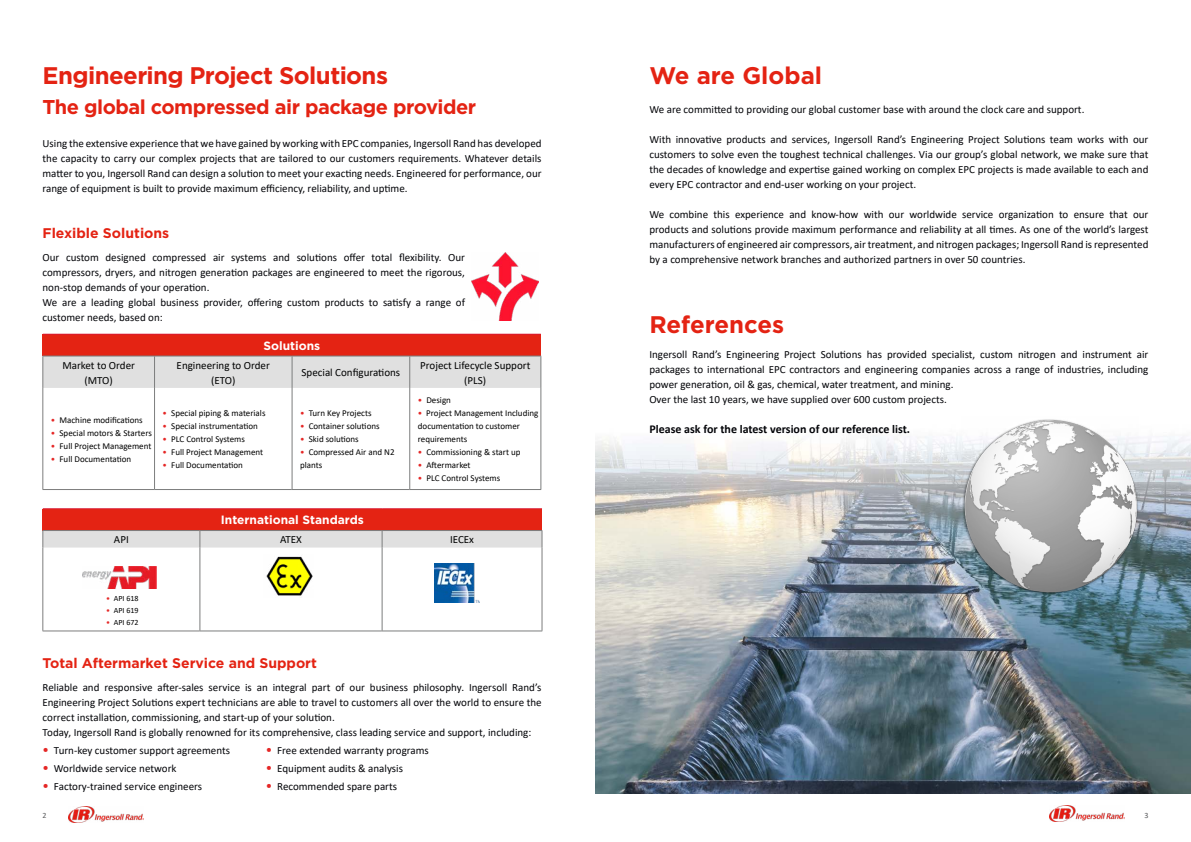
<style>
.page{position:relative;width:1191px;height:842px;background:#fff}
.page>*{position:absolute;margin:0;border:0;box-sizing:border-box;transform-origin:0 0}
.t1{font:700 24px "Gotham";letter-spacing:-.025em;color:#e42313}
.t2{font:700 24px "Gotham";color:#e42313}
.t3{font:700 20px "Gotham";letter-spacing:-.025em;color:#e42313}
.t4{font:700 14px "Gotham";color:#e42313}
.t5{font:700 12px "Calibri";color:#030408}
.t6{font:700 12px "Gotham";color:#fff}
.t7{font:11px/15px "Calibri";color:#030408;text-align:justify}
.t8{font:11px/15px "Calibri";color:#000101;text-align:center}
.t9{font:9px/13px "Calibri";color:#000}
.t10{font:8px "Calibri";color:#000}
.t11{font:8px "Calibri";color:#58595b}
.s1{color:#e52726}
.s2{font-size:13px;color:#e52726}
</style>
<div class="page">
<img style="left:595px;top:436px;width:596px;height:358px">
<div style="left:43px;top:509px;width:499px;height:21px;background:#e42313"></div>
<hr style="left:43px;top:508px;width:157px;height:1px;background:#da1a32">
<hr style="left:200px;top:508px;width:182px;height:1px;background:#da1a32">
<hr style="left:382px;top:508px;width:160px;height:1px;background:#da1a32">
<hr style="left:43px;top:547px;width:1px;height:84px;background:#7d7d7d">
<hr style="left:43px;top:631px;width:157px;height:1px;background:#7d7d7d">
<hr style="left:200px;top:547px;width:1px;height:84px;background:#7c7d7d">
<hr style="left:200px;top:631px;width:182px;height:1px;background:#7c7d7d">
<hr style="left:382px;top:547px;width:1px;height:84px;background:#7c7d7d">
<hr style="left:382px;top:631px;width:160px;height:1px;background:#7c7d7d">
<svg style="left:43px;top:530px;width:500px;height:17px;background:#d9d9d9"></svg>
<hr style="left:542px;top:547px;width:1px;height:84px;background:#7c7d7d">
<div style="left:43px;top:334px;width:498px;height:22px;background:#e42313"></div>
<div style="left:44px;top:357px;width:496px;height:31px;background:#e0e0e0"></div>
<hr style="left:43px;top:334px;width:111px;height:1px;background:#da1a32">
<hr style="left:154px;top:334px;width:138px;height:1px;background:#da1a32">
<hr style="left:292px;top:334px;width:118px;height:1px;background:#da1a32">
<hr style="left:410px;top:334px;width:131px;height:1px;background:#da1a32">
<hr style="left:43px;top:356px;width:111px;height:1px;background:#7d7d7d">
<hr style="left:43px;top:356px;width:1px;height:32px;background:#7d7d7d">
<hr style="left:43px;top:388px;width:1px;height:101px;background:#7d7d7d">
<hr style="left:43px;top:489px;width:111px;height:1px;background:#7d7d7d">
<hr style="left:154px;top:356px;width:138px;height:1px;background:#7c7d7d">
<hr style="left:154px;top:356px;width:1px;height:32px;background:#7c7d7d">
<hr style="left:154px;top:388px;width:1px;height:101px;background:#7c7d7d">
<hr style="left:154px;top:489px;width:138px;height:1px;background:#7c7d7d">
<hr style="left:292px;top:356px;width:118px;height:1px;background:#7c7d7d">
<hr style="left:292px;top:356px;width:1px;height:32px;background:#7c7d7d">
<hr style="left:292px;top:388px;width:1px;height:101px;background:#7c7d7d">
<hr style="left:292px;top:489px;width:118px;height:1px;background:#7c7d7d">
<hr style="left:410px;top:356px;width:131px;height:1px;background:#7c7d7d">
<hr style="left:409px;top:356px;width:1px;height:32px;background:#7c7d7d">
<hr style="left:540px;top:356px;width:1px;height:32px;background:#7c7d7d">
<hr style="left:409px;top:388px;width:1px;height:101px;background:#7c7d7d">
<hr style="left:540px;top:388px;width:1px;height:101px;background:#7c7d7d">
<hr style="left:410px;top:489px;width:131px;height:1px;background:#7c7d7d">
<img style="left:83px;top:566px;width:74px;height:23px">
<img style="left:435px;top:564px;width:45px;height:38px">
<img style="left:266px;top:556px;width:47px;height:40px">
<img style="left:471px;top:252px;width:67px;height:68px">
<img style="left:961px;top:419px;width:177px;height:176px">
<img style="left:1049px;top:805px;width:75px;height:17px">
<img style="left:68px;top:806px;width:75px;height:17px">
<h1 class="t1" style="left:43px;top:60px;width:347px">Engineering Project Solutions</h1>
<h2 class="t3" style="left:43px;top:94px;width:435px">The global compressed air package provider</h2>
<p class="t7" style="left:43px;top:136px;width:500px">Using the extensive experience that we have gained by working with EPC companies, Ingersoll Rand has developed the capacity to carry our complex projects that are tailored to our customers requirements. Whatever details matter to you, Ingersoll Rand can design a solution to meet your exacting needs. Engineered for performance, our range of equipment is built to provide maximum efficiency, reliability, and uptime.</p>
<p class="t4" style="left:43px;top:224px;width:128px">Flexible Solutions</p>
<p class="t7" style="left:43px;top:249px;width:424px;text-align:left">Our custom designed compressed air systems and solutions offer total flexibility. Our compressors, dryers, and nitrogen generation packages are engineered to meet the rigorous, non-stop demands of your operation.<br>We are a leading global business provider, offering custom products to satisfy a range of customer needs, based on:</p>
<p class="t6" style="left:263px;top:338px;width:58px">Solutions</p>
<p class="t8" style="left:62px;top:357px;width:74px">Market to Order (MTO)</p>
<p class="t8" style="left:177px;top:357px;width:95px">Engineering to Order (ETO)</p>
<p class="t8" style="left:301px;top:365px;width:100px">Special Configurations</p>
<p class="t8" style="left:420px;top:357px;width:112px">Project Lifecycle Support (PLS)</p>
<p class="t9" style="left:51px;top:413px;width:93px"><span class="s1">•</span> Machine modifications</p>
<p class="t9" style="left:51px;top:426px;width:102px"><span class="s1">•</span> Special motors &amp; Starters</p>
<p class="t9" style="left:51px;top:439px;width:102px"><span class="s1">•</span> Full Project Management</p>
<p class="t9" style="left:51px;top:452px;width:82px"><span class="s1">•</span> Full Documentation</p>
<p class="t9" style="left:418px;top:393px;width:35px"><span class="s1">•</span> Design</p>
<p class="t9" style="left:418px;top:406px;width:122px"><span class="s1">•</span> Project Management Including documentation to customer requirements</p>
<p class="t9" style="left:418px;top:445px;width:104px"><span class="s1">•</span> Commissioning &amp; start up</p>
<p class="t9" style="left:418px;top:458px;width:54px"><span class="s1">•</span> Aftermarket</p>
<p class="t9" style="left:418px;top:471px;width:84px"><span class="s1">•</span> PLC Control Systems</p>
<p class="t9" style="left:163px;top:406px;width:104px"><span class="s1">•</span> Special piping &amp; materials</p>
<p class="t9" style="left:163px;top:419px;width:97px"><span class="s1">•</span> Special instrumentation</p>
<p class="t9" style="left:163px;top:432px;width:84px"><span class="s1">•</span> PLC Control Systems</p>
<p class="t9" style="left:163px;top:445px;width:102px"><span class="s1">•</span> Full Project Management</p>
<p class="t9" style="left:163px;top:458px;width:82px"><span class="s1">•</span> Full Documentation</p>
<p class="t9" style="left:300px;top:406px;width:73px"><span class="s1">•</span> Turn Key Projects</p>
<p class="t9" style="left:300px;top:419px;width:81px"><span class="s1">•</span> Container solutions</p>
<p class="t9" style="left:300px;top:432px;width:60px"><span class="s1">•</span> Skid solutions</p>
<p class="t9" style="left:300px;top:445px;width:96px"><span class="s1">•</span> Compressed Air and N2 plants</p>
<p class="t6" style="left:221px;top:512px;width:144px">International Standards</p>
<p class="t8" style="left:114px;top:532px;width:16px">API</p>
<p class="t8" style="left:280px;top:532px;width:23px">ATEX</p>
<p class="t8" style="left:450px;top:532px;width:26px">IECEx</p>
<p class="t10" style="left:106px;top:593px;width:34px"><span class="s1">•</span> API 618</p>
<p class="t10" style="left:106px;top:605px;width:34px"><span class="s1">•</span> API 619</p>
<p class="t10" style="left:106px;top:617px;width:34px"><span class="s1">•</span> API 672</p>
<p class="t4" style="left:43px;top:654px;width:276px">Total Aftermarket Service and Support</p>
<p class="t7" style="left:43px;top:680px;width:500px;text-align:left">Reliable and responsive after-sales service is an integral part of our business philosophy. Ingersoll Rand’s Engineering Project Solutions expert technicians are able to travel to customers all over the world to ensure the correct installation, commissioning, and start-up of your solution.<br>Today, Ingersoll Rand is globally renowned for its comprehensive, class leading service and support, including:</p>
<p class="t7" style="left:43px;top:743px;width:189px"><span class="s2">•</span> Turn-key customer support agreements</p>
<p class="t7" style="left:43px;top:761px;width:135px"><span class="s2">•</span> Worldwide service network</p>
<p class="t7" style="left:43px;top:779px;width:161px"><span class="s2">•</span> Factory-trained service engineers</p>
<p class="t7" style="left:266px;top:743px;width:164px"><span class="s2">•</span> Free extended warranty programs</p>
<p class="t7" style="left:266px;top:761px;width:139px"><span class="s2">•</span> Equipment audits &amp; analysis</p>
<p class="t7" style="left:266px;top:779px;width:133px"><span class="s2">•</span> Recommended spare parts</p>
<h1 class="t2" style="left:649px;top:60px;width:174px">We are Global</h1>
<p class="t7" style="left:649px;top:101px;width:436px">We are committed to providing our global customer base with around the clock care and support.</p>
<p class="t7" style="left:649px;top:131px;width:500px">With innovative products and services, Ingersoll Rand’s Engineering Project Solutions team works with our customers to solve even the toughest technical challenges. Via our group’s global network, we make sure that the decades of knowledge and expertise gained working on complex EPC projects is made available to each and every EPC contractor and end-user working on your project.</p>
<p class="t7" style="left:649px;top:206px;width:500px">We combine this experience and know-how with our worldwide service organization to ensure that our products and solutions provide maximum performance and reliability at all times. As one of the world’s largest manufacturers of engineered air compressors, air treatment, and nitrogen packages; Ingersoll Rand is represented by a comprehensive network branches and authorized partners in over 50 countries.</p>
<h1 class="t2" style="left:649px;top:309px;width:136px">References</h1>
<p class="t7" style="left:649px;top:346px;width:500px;text-align:left">Ingersoll Rand’s Engineering Project Solutions has provided specialist, custom nitrogen and instrument air packages to international EPC contractors and engineering companies across a range of industries, including power generation, oil &amp; gas, chemical, water treatment, and mining.<br>Over the last 10 years, we have supplied over 600 custom projects.</p>
<p class="t5" style="left:649px;top:420px;width:262px">Please ask for the latest version of our reference list.</p>
<p class="t11" style="left:43px;top:809px;width:6px">2</p>
<p class="t11" style="left:1144px;top:810px;width:6px">3</p>
</div>
